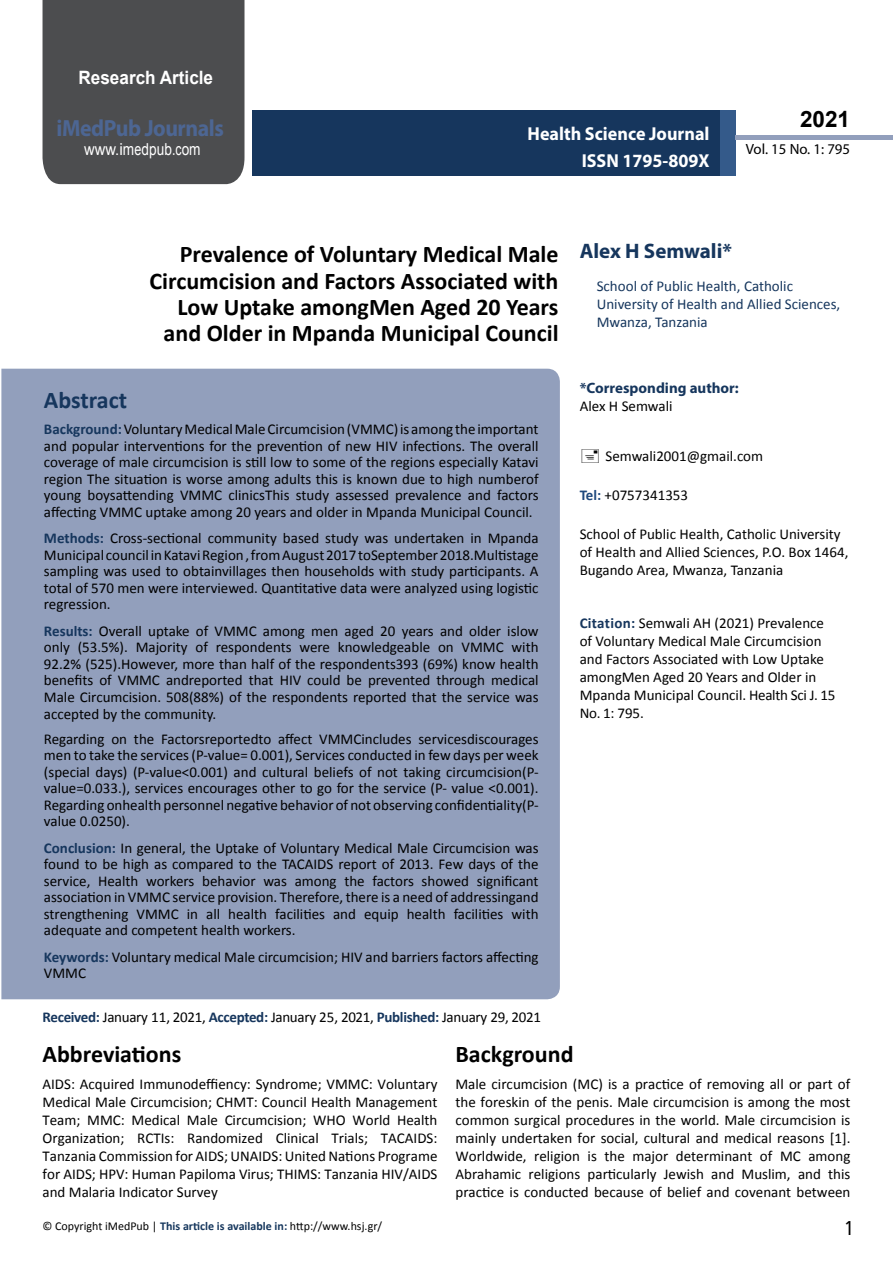
<style>
.page{position:relative;width:893px;height:1263px;background:#fff}
.page>*{position:absolute;margin:0;border:0;box-sizing:border-box;transform-origin:0 0}
.t1{font:25.5px "Tunga";color:#000}
.t2{font:700 24px/26.4px "Calibri";color:#000;text-align:right}
.t3{font:700 24px "Calibri";color:#16365d}
.t4{font:700 23.4px "Myriad Pro";letter-spacing:-.02em;color:#4d6693;scale:.93 1}
.t5{font:700 22.5px "Arial";color:#000}
.t6{font:700 21px "Myriad Pro";color:#16365d}
.t7{font:700 18.75px/27.2px "Myriad Pro";color:#fff;text-align:right;scale:.96 1}
.t8{font:700 18.45px "Arial";color:#fff;scale:.93 1}
.t9{font:16.5px "Arial";letter-spacing:.005em;color:#fff;scale:.89 1}
.t10{font:15px/16.5px "Calibri";color:#000;text-align:justify}
.t11{font:15px/18px "Calibri";color:#16365d}
.t12{font:15px "Calibri";letter-spacing:-.02em;color:#000}
.t13{font:700 15px "Myriad Pro";color:#16365d}
.t14{font:14.85px "Myriad Pro";color:#000}
.t15{font:12px "Calibri";color:#000}
.s1{font-family:"Calibri"}
.s2{font-weight:700;color:#16365d}
.s3{font-weight:700;color:#1f497d}
.s4{font-weight:700;color:#16375d}
</style>
<div class="page">
<div style="left:252px;top:110px;width:469px;height:66px;background:#16365d"></div>
<div style="left:720px;top:110px;width:16px;height:66px;background:#345a8a"></div>
<div style="left:736px;top:135px;width:157px;height:5px;background:#929fbc"></div>
<div style="left:43px;top:0;width:201px;height:184px;background:#4c4d4f"></div>
<div style="left:1px;top:369px;width:559px;height:630px;background:#929fbc"></div>
<p class="t8" style="left:79px;top:65px;width:146px">Research Article</p>
<h3 class="t4" style="left:57px;top:113px;width:181px">iMedPub Journals</h3>
<p class="t9" style="left:84px;top:139px;width:132px">www.imedpub<span class="s1">.</span>com</p>
<p class="t7" style="left:528px;top:119px;width:191px">Health Science Journal<br>ISSN 1795-809X</p>
<h3 class="t5" style="left:800px;top:104px;width:52px">2021</h3>
<p class="t14" style="left:746px;top:140px;width:106px">Vol. 15 No. 1: 795</p>
<h2 class="t2" style="left:150px;top:241px;width:411px">Prevalence of Voluntary Medical Male Circumcision and Factors Associated with Low Uptake amongMen Aged 20 Years and Older in Mpanda Municipal Council</h2>
<h2 class="t3" style="left:44px;top:385px;width:85px">Abstract</h2>
<p class="t10" style="left:44px;top:421px;width:496px"><span class="s2">Background:</span> Voluntary Medical Male Circumcision (VMMC) is among the important and popular interventions for the prevention of new HIV infections. The overall coverage of male circumcision is still low to some of the regions especially Katavi region The situation is worse among adults this is known due to high numberof young boysattending VMMC clinicsThis study assessed prevalence and factors affecting VMMC uptake among 20 years and older in Mpanda Municipal Council.</p>
<p class="t10" style="left:44px;top:530px;width:496px"><span class="s2">Methods:</span> Cross-sectional community based study was undertaken in Mpanda Municipal council in Katavi Region , from August 2017 toSeptember 2018.Multistage sampling was used to obtainvillages then households with study participants. A total of 570 men were interviewed. Quantitative data were analyzed using logistic regression.</p>
<p class="t10" style="left:44px;top:623px;width:496px"><span class="s2">Results:</span> Overall uptake of VMMC among men aged 20 years and older islow only (53.5%). Majority of respondents were knowledgeable on VMMC with 92.2% (525).However, more than half of the respondents393 (69%) know health benefits of VMMC andreported that HIV could be prevented through medical Male Circumcision. 508(88%) of the respondents reported that the service was accepted by the community.</p>
<p class="t10" style="left:44px;top:730px;width:496px">Regarding on the Factorsreportedto affect VMMCincludes servicesdiscourages men to take the services (P-value= 0.001), Services conducted in few days per week (special days) (P-value&lt;0.001) and cultural beliefs of not taking circumcision(P&shy;value=0.033.), services encourages other to go for the service (P- value &lt;0.001).<br>Regarding onhealth personnel negative behavior of not observing confidentiality(P&shy;value 0.0250).</p>
<p class="t10" style="left:44px;top:839px;width:496px"><span class="s2">Conclusion:</span> In general, the Uptake of Voluntary Medical Male Circumcision was found to be high as compared to the TACAIDS report of 2013. Few days of the service, Health workers behavior was among the factors showed significant association in VMMC service provision. Therefore, there is a need of addressingand strengthening VMMC in all health facilities and equip health facilities with adequate and competent health workers.</p>
<p class="t10" style="left:44px;top:948px;width:496px"><span class="s2">Keywords:</span> Voluntary medical Male circumcision; HIV and barriers factors affecting<br>VMMC</p>
<h3 class="t6" style="left:580px;top:238px;width:154px">Alex H Semwali*</h3>
<p class="t11" style="left:597px;top:277px;width:245px">School of Public Health, Catholic<br>University of Health and Allied Sciences,<br>Mwanza, Tanzania</p>
<p class="t13" style="left:580px;top:379px;width:161px">*Corresponding author:</p>
<p class="t10" style="left:580px;top:398px;width:94px">Alex H Semwali</p>
<p class="t10" style="left:605px;top:448px;width:159px">Semwali2001@gmail.com</p>
<p class="t10" style="left:580px;top:487px;width:110px"><span class="s3">Tel:</span> +0757341353</p>
<p class="t10" style="left:580px;top:525px;width:270px;line-height:18px;text-align:left">School of Public Health, Catholic University of Health and Allied Sciences, P.O. Box 1464,<br>Bugando Area, Mwanza, Tanzania</p>
<p class="t10" style="left:580px;top:613px;width:257px;line-height:18px;text-align:left"><span class="s2">Citation:</span> Semwali AH (2021) Prevalence of Voluntary Medical Male Circumcision and Factors Associated with Low Uptake amongMen Aged 20 Years and Older in Mpanda Municipal Council. Health Sci J. 15<br>No. 1: 795.</p>
<p class="t12" style="left:43px;top:1007px;width:500px"><span class="s2">Received:</span> January 11, 2021, <span class="s2">Accepted:</span> January 25, 2021, <span class="s2">Published:</span> January 29, 2021</p>
<h2 class="t2" style="left:43px;top:1041px;width:140px">Abbreviations</h2>
<p class="t10" style="left:43px;top:1074px;width:396px;line-height:18px">AIDS: Acquired Immunodeffiency: Syndrome; VMMC: Voluntary Medical Male Circumcision; CHMT: Council Health Management Team; MMC: Medical Male Circumcision; WHO World Health Organization; RCTIs: Randomized Clinical Trials; TACAIDS:<br>Tanzania Commission for AIDS; UNAIDS: United Nations Programe for AIDS; HPV: Human Papiloma Virus; THIMS: Tanzania HIV/AIDS and Malaria Indicator Survey</p>
<h2 class="t2" style="left:455px;top:1041px;width:120px">Background</h2>
<p class="t10" style="left:455px;top:1074px;width:396px;line-height:18px">Male circumcision (MC) is a practice of removing all or part of the foreskin of the penis. Male circumcision is among the most common surgical procedures in the world. Male circumcision is mainly undertaken for social, cultural and medical reasons [1].<br>Worldwide, religion is the major determinant of MC among Abrahamic religions particularly Jewish and Muslim, and this practice is conducted because of belief and covenant between</p>
<p class="t15" style="left:43px;top:1218px;width:341px">© Copyright iMedPub | <span class="s4">This article is available in:</span> http://www.hsj.gr/</p>
<h1 class="t1" style="left:845px;top:1211px;width:9px">1</h1>
</div>
